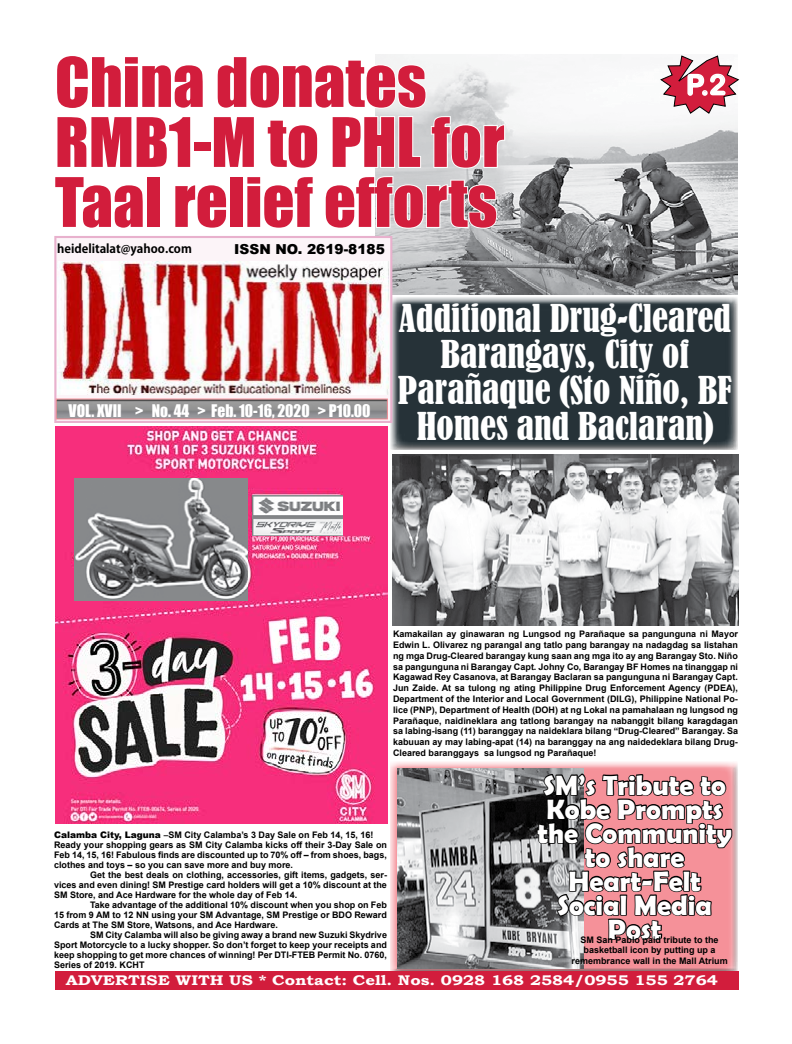
<style>
.page{position:relative;width:792px;height:1044px;background:#fff}
.page>*{position:absolute;margin:0;border:0;box-sizing:border-box;transform-origin:0 0}
.t1{font:63px/60px "Impact";color:#d21d3c}
.t2{font:condensed 36px/36px "Bernard";color:#fff;text-align:center}
.t3{font:700 28px/24px "Berlin Sans FB Demi";color:#fff;text-align:center}
.t4{font:28px "Arial Rounded MT Bold";color:#fff}
.t5{font:16px "Impact";color:#fff}
.t6{font:700 14px "Bookman Old Style";color:#fff;scale:1.2 1}
.t7{font:900 13.7px "Arial";color:#000}
.t8{font:700 12px "Koz Go Pr 6 N";color:#000}
.t9{font:700 9px/10.8px "Arial";color:#000;text-align:justify}
.s1{font-weight:900}
</style>
<div class="page">
<div style="left:386px;top:292px;width:360px;height:158px;background:#000;opacity:.75"></div>
<div style="left:386px;top:756px;width:360px;height:219px;background:#000;opacity:.75"></div>
<div style="left:55px;top:971px;width:684px;height:19px;background:#d21d3c"></div>
<img style="left:375px;top:55px;width:363px;height:240px">
<svg style="left:375px;top:54px;width:131px;height:176px"></svg>
<svg style="left:661px;top:56px;width:78px;height:57px"></svg>
<div style="left:54px;top:236px;width:338px;height:187px;background:#fcf4f8;border:2px solid #e8b1cd"></div>
<img style="left:58px;top:400px;width:328px;height:18px">
<div style="left:56px;top:398px;width:332px;height:22px;border:1px solid #f59199"></div>
<img style="left:57px;top:262px;width:331px;height:133px">
<img style="left:392px;top:454px;width:346px;height:172px">
<img style="left:397px;top:768px;width:187px;height:200px">
<svg style="left:536px;top:756px;width:198px;height:186px;background:#a17075"></svg>
<img style="left:55px;top:426px;width:333px;height:397px">
<img style="left:74px;top:478px;width:174px;height:123px">
<img style="left:252px;top:495px;width:91px;height:41px">
<h1 class="t1" style="left:55px;top:51px;width:451px">China donates<br>RMB1-M to PHL for<br>Taal relief efforts</h1>
<h3 class="t8" style="left:57px;top:242px;width:136px">heidelitalat@yahoo.com</h3>
<h3 class="t7" style="left:234px;top:239px;width:152px">ISSN NO. 2619-8185</h3>
<h3 class="t4" style="left:686px;top:68px;width:41px">P.2</h3>
<h3 class="t5" style="left:69px;top:398px;width:304px">VOL. XVII &gt; No. 44 &gt; Feb. 10-16, 2020 &gt; P10.00</h3>
<h2 class="t2" style="left:398px;top:301px;width:336px">Additional Drug-Cleared<br>Barangays, City of<br>Parañaque (Sto Niño, BF<br>Homes and Baclaran)</h2>
<p class="t9" style="left:393px;top:629px;width:347px">Kamakailan ay ginawaran ng Lungsod ng Parañaque sa pangunguna ni Mayor Edwin L. Olivarez ng parangal ang tatlo pang barangay na nadagdag sa listahan ng mga Drug-Cleared barangay kung saan ang mga ito ay ang Barangay Sto. Niño sa pangunguna ni Barangay Capt. Johny Co, Barangay BF Homes na tinanggap ni Kagawad Rey Casanova, at Barangay Baclaran sa pangunguna ni Barangay Capt.<br>Jun Zaide. At sa tulong ng ating Philippine Drug Enforcement Agency (PDEA), Department of the Interior and Local Government (DILG), Philippine National Po&shy;lice (PNP), Department of Health (DOH) at ng Lokal na pamahalaan ng lungsod ng Parañaque, naidineklara ang tatlong barangay na nabanggit bilang karagdagan sa labing-isang (11) baranggay na naideklara bilang “Drug-Cleared” Barangay. Sa kabuuan ay may labing-apat (14) na baranggay na ang naidedeklara bilang Drug-Cleared baranggays sa lungsod ng Parañaque!</p>
<p class="t9" style="left:54px;top:829px;width:321px"><span class="s1">Calamba City, Laguna –</span>SM City Calamba’s 3 Day Sale on Feb 14, 15, 16!</p>
<p class="t9" style="left:54px;top:839px;width:335px">Ready your shopping gears as SM City Calamba kicks off their 3-Day Sale on</p>
<p class="t9" style="left:54px;top:849px;width:335px">Feb 14, 15, 16! Fabulous finds are discounted up to 70% off – from shoes, bags,</p>
<p class="t9" style="left:54px;top:859px;width:241px">clothes and toys – so you can save more and buy more.</p>
<p class="t9" style="left:90px;top:869px;width:299px">Get the best deals on clothing, accessories, gift items, gadgets, ser-</p>
<p class="t9" style="left:54px;top:879px;width:334px">vices and even dining! SM Prestige card holders will get a 10% discount at the</p>
<p class="t9" style="left:54px;top:889px;width:245px">SM Store, and Ace Hardware for the whole day of Feb 14.</p>
<p class="t9" style="left:90px;top:899px;width:299px">Take advantage of the additional 10% discount when you shop on Feb</p>
<p class="t9" style="left:54px;top:909px;width:334px">15 from 9 AM to 12 NN using your SM Advantage, SM Prestige or BDO Reward</p>
<p class="t9" style="left:54px;top:919px;width:225px">Cards at The SM Store, Watsons, and Ace Hardware.</p>
<p class="t9" style="left:90px;top:929px;width:299px">SM City Calamba will also be giving away a brand new Suzuki Skydrive</p>
<p class="t9" style="left:54px;top:939px;width:334px">Sport Motorcycle to a lucky shopper. So don’t forget to keep your receipts and</p>
<p class="t9" style="left:54px;top:949px;width:334px">keep shopping to get more chances of winning! Per DTI-FTEB Permit No. 0760,</p>
<p class="t9" style="left:54px;top:959px;width:92px">Series of 2019. KCHT</p>
<h3 class="t3" style="left:538px;top:773px;width:196px">SM’s Tribute to<br>Kobe Prompts the Community to share<br>Heart-Felt<br>Social Media</h3>
<p class="t9" style="left:581px;top:934px;width:140px">SM San Pablo paid tribute to the</p>
<h3 class="t3" style="left:608px;top:917px;width:55px">Post</h3>
<p class="t9" style="left:572px;top:945px;width:158px;text-align:center">basketball icon by putting up a remembrance wall in the Mall Atrium</p>
<h3 class="t6" style="left:66px;top:970px;width:545px">ADVERTISE WITH US * Contact: Cell. Nos. 0928 168 2584/0955 155 2764</h3>
</div>
